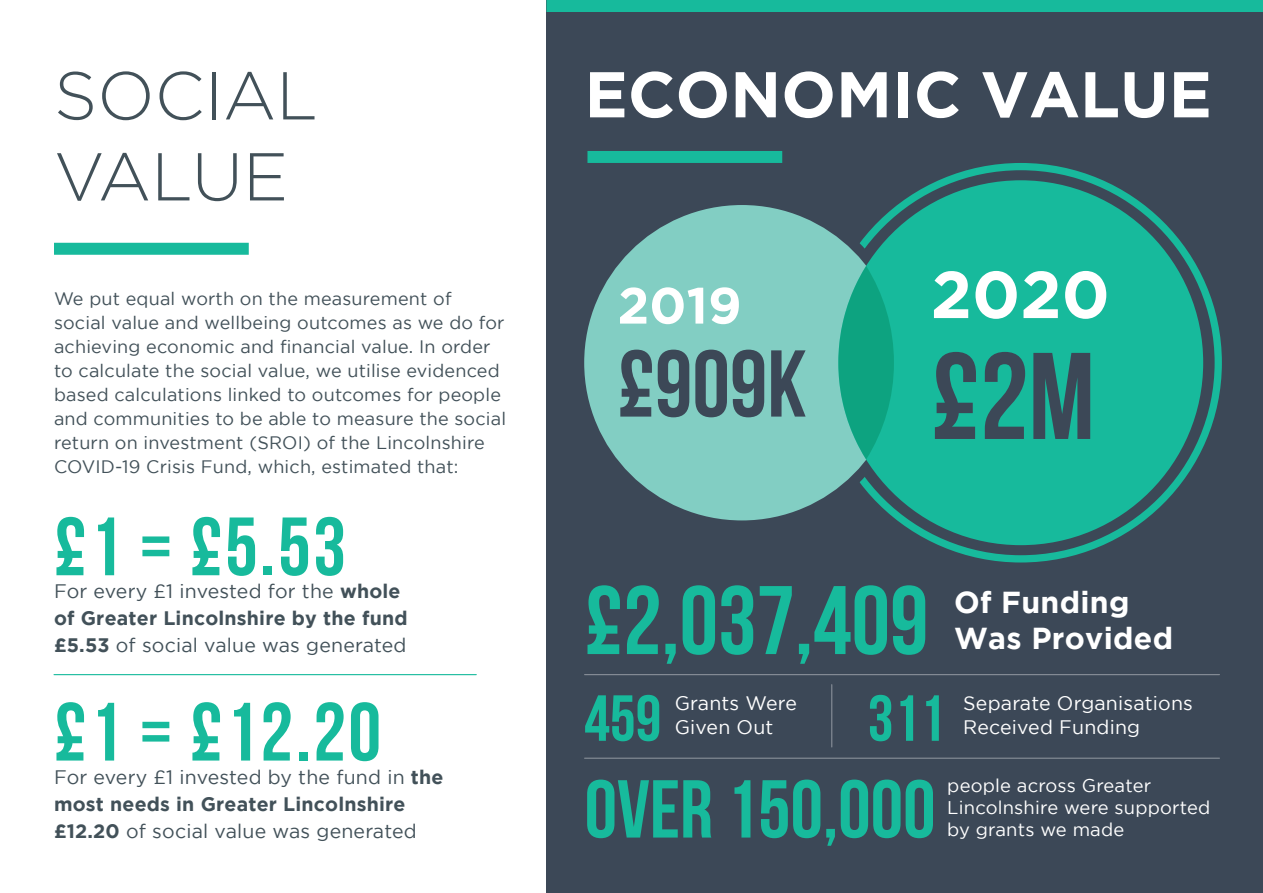
<style>
.page{position:relative;width:1263px;height:893px;background:#fff}
.page>*{position:absolute;margin:0;border:0;box-sizing:border-box;transform-origin:0 0}
.t1{font:700 97.2px "Bebas Neue";color:#17ba9c}
.t2{font:700 94.65px "Bebas Neue";color:#3c4857}
.t3{font:700 82.5px "Bebas Neue";color:#17ba9c}
.t4{font:700 81.9px "Bebas Neue";color:#17ba9c}
.t5{font:300 67.5px/81px "Gotham";color:#425159}
.t6{font:700 66.15px "Gotham";color:#fff}
.t7{font:700 64.95px "Bebas Neue";color:#17ba9c}
.t8{font:700 64.5px "Gotham";color:#fff}
.t9{font:700 51px "Gotham";color:#fff}
.t10{font:700 30.3px/36.3px "Gotham";letter-spacing:.01em;color:#fff}
.t11{font:19.5px/27px "Gotham";letter-spacing:.01em;color:#425159}
.t12{font:19.5px/23.4px "Gotham";letter-spacing:.01em;color:#fff}
.t13{font:18.3px/22px "Gotham";letter-spacing:.01em;color:#fff}
.t14{font:18px/24px "Gotham";letter-spacing:.01em;color:#425159}
.s1{font-weight:700}
.s2{font-size:123px}
</style>
<div class="page">
<div style="left:546px;top:0;width:717px;height:893px;background:#3c4857"></div>
<div style="left:54px;top:243px;width:195px;height:12px;background:#17ba9c"></div>
<div style="left:587px;top:151px;width:195px;height:12px;background:#17ba9c"></div>
<div style="left:546px;top:0;width:717px;height:12px;background:#17ba9c"></div>
<hr style="left:54px;top:674px;width:422px;height:1px;background:#17ba9c">
<hr style="left:585px;top:674px;width:634px;height:1px;background:#fff">
<hr style="left:585px;top:758px;width:634px;height:1px;background:#fff">
<div style="left:584px;top:205px;width:316px;height:315px;background:#82cec3;border-radius:50%"></div>
<div style="left:838px;top:180px;width:365px;height:365px;background:#17ba9c;border-radius:50%"></div>
<svg style="left:838px;top:266px;width:56px;height:194px;fill:#0da380"></svg>
<hr style="left:831px;top:685px;width:1px;height:62px;background:#fff">
<h3 class="t5" style="left:54px;top:54px;width:265px">SOCIAL<br>VALUE</h3>
<p class="t14" style="left:54px;top:287px;width:454px">We put equal worth on the measurement of social value and wellbeing outcomes as we do for achieving economic and financial value. In order to calculate the social value, we utilise evidenced based calculations linked to outcomes for people and communities to be able to measure the social return on investment (SROI) of the Lincolnshire COVID-19 Crisis Fund, which, estimated that:</p>
<h3 class="t3" style="left:54px;top:501px;width:293px">£1 = £5.53</h3>
<p class="t11" style="left:54px;top:577px;width:355px">For every £1 invested for the <span class="s1">whole of Greater Lincolnshire by the fund £5.53</span> of social value was generated</p>
<h3 class="t3" style="left:54px;top:687px;width:329px">£1 = £12.20</h3>
<p class="t11" style="left:54px;top:764px;width:391px">For every £1 invested by the fund in <span class="s1">the most needs in Greater Lincolnshire £12.20</span> of social value was generated</p>
<h3 class="t8" style="left:585px;top:57px;width:629px">ECONOMIC VALUE</h3>
<h3 class="t9" style="left:617px;top:276px;width:126px">2019</h3>
<h3 class="t6" style="left:931px;top:256px;width:181px">2020</h3>
<h2 class="t2" style="left:617px;top:332px;width:479px">£909K <span class="s2">£2M</span></h2>
<h1 class="t1" style="left:585px;top:567px;width:345px">£2,037,409</h1>
<h3 class="t10" style="left:954px;top:583px;width:221px">Of Funding<br>Was Provided</h3>
<h3 class="t7" style="left:584px;top:683px;width:79px">459</h3>
<h3 class="t7" style="left:868px;top:683px;width:79px">311</h3>
<p class="t12" style="left:675px;top:691px;width:124px">Grants Were<br>Given Out</p>
<p class="t12" style="left:963px;top:691px;width:231px">Separate Organisations<br>Received Funding</p>
<h3 class="t4" style="left:585px;top:764px;width:352px">OVER 150,000</h3>
<p class="t13" style="left:947px;top:774px;width:265px">people across Greater<br>Lincolnshire were supported by grants we made</p>
</div>
